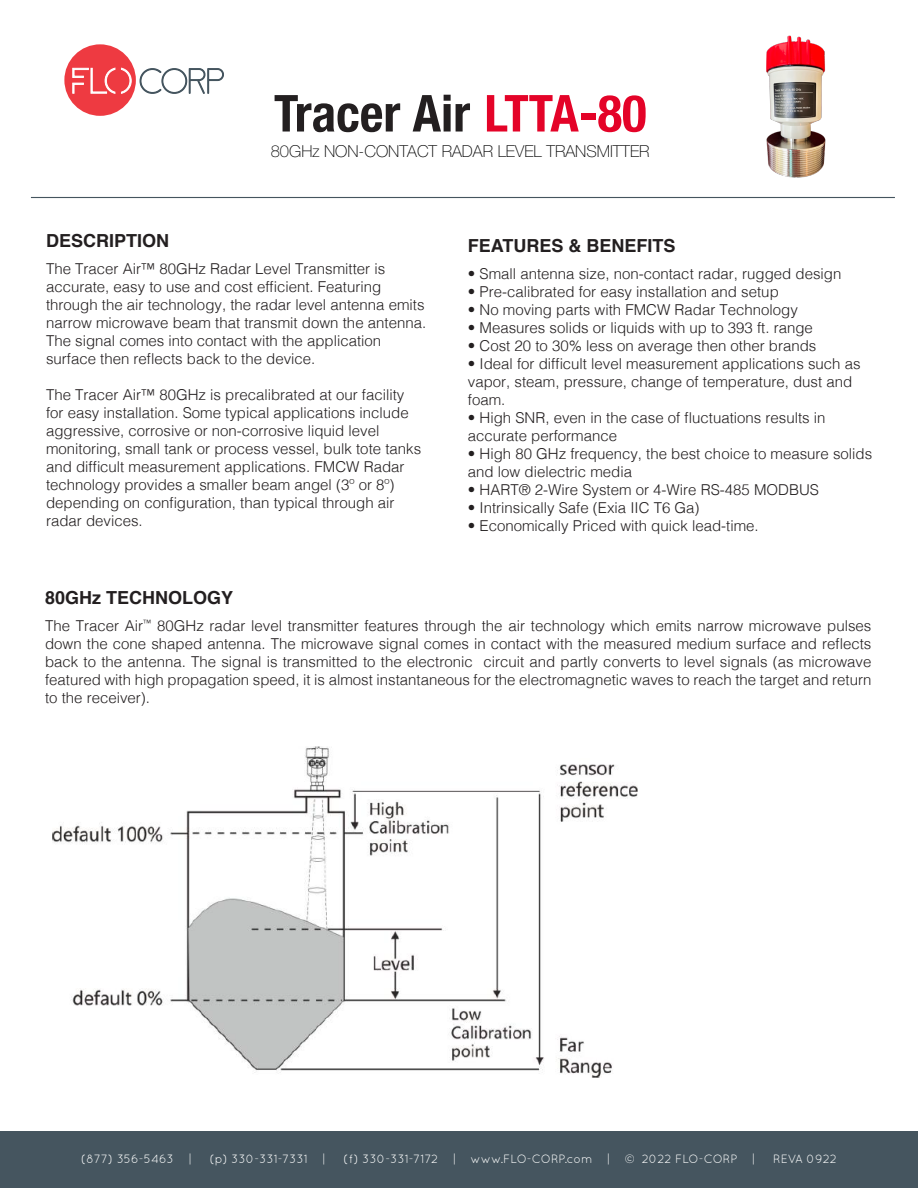
<style>
.page{position:relative;width:918px;height:1188px;background:#fff}
.page>*{position:absolute;margin:0;border:0;box-sizing:border-box;transform-origin:0 0}
.t1{font:700 condensed 51px "Helvetica Neue LT Std";color:#231f20}
.t2{font:700 18px "Helvetica";color:#231f20}
.t3{font:100 16.5px "Helvetica Neue LT Std";color:#000}
.t4{font:300 15px/18px "Helvetica";color:#231f20}
.t5{font:12px "Quicksand";color:#fff}
.s1{color:#e40328}
</style>
<div class="page">
<div style="left:0;top:1131px;width:918px;height:57px;background:#45555f"></div>
<div style="left:64px;top:44px;width:72px;height:72px;background:#ee3a41;border-radius:50%"></div>
<svg style="left:72px;top:67px;width:60px;height:27px"></svg>
<div style="left:115px;top:65px;width:6px;height:38px;background:#ee3a41"></div>
<svg style="left:140px;top:68px;width:84px;height:26px"></svg>
<hr style="left:31px;top:197px;width:864px;height:1px;background:#45555f">
<img style="left:766px;top:35px;width:60px;height:143px">
<img style="left:52px;top:746px;width:586px;height:332px">
<p class="t1" style="left:274px;top:83px;width:374px">Tracer Air <span class="s1">LTTA-80</span></p>
<p class="t3" style="left:271px;top:142px;width:380px">80GHz NON-CONTACT RADAR LEVEL TRANSMITTER</p>
<p class="t2" style="left:46px;top:226px;width:125px">DESCRIPTION</p>
<p class="t4" style="left:46px;top:259px;width:382px">The Tracer Air™ 80GHz Radar Level Transmitter is accurate, easy to use and cost efficient. Featuring through the air technology, the radar level antenna emits narrow microwave beam that transmit down the antenna.<br>The signal comes into contact with the application surface then reflects back to the device.</p>
<p class="t4" style="left:46px;top:385px;width:377px">The Tracer Air™ 80GHz is precalibrated at our facility for easy installation. Some typical applications include aggressive, corrosive or non-corrosive liquid level monitoring, small tank or process vessel, bulk tote tanks and difficult measurement applications. FMCW Radar technology provides a smaller beam angel (3º or 8º) depending on configuration, than typical through air radar devices.</p>
<p class="t2" style="left:468px;top:231px;width:209px">FEATURES &amp; BENEFITS</p>
<p class="t4" style="left:468px;top:263px;width:375px">• Small antenna size, non-contact radar, rugged design</p>
<p class="t4" style="left:468px;top:281px;width:312px">• Pre-calibrated for easy installation and setup</p>
<p class="t4" style="left:468px;top:299px;width:332px">• No moving parts with FMCW Radar Technology</p>
<p class="t4" style="left:468px;top:317px;width:347px">• Measures solids or liquids with up to 393 ft. range</p>
<p class="t4" style="left:468px;top:335px;width:350px">• Cost 20 to 30% less on average then other brands</p>
<p class="t4" style="left:468px;top:353px;width:394px">• Ideal for difficult level measurement applications such as</p>
<p class="t4" style="left:468px;top:371px;width:386px">vapor, steam, pressure, change of temperature, dust and</p>
<p class="t4" style="left:468px;top:389px;width:39px">foam.</p>
<p class="t4" style="left:468px;top:407px;width:359px">• High SNR, even in the case of fluctuations results in</p>
<p class="t4" style="left:468px;top:425px;width:151px">accurate performance</p>
<p class="t4" style="left:468px;top:443px;width:406px">• High 80 GHz frequency, the best choice to measure solids</p>
<p class="t4" style="left:468px;top:461px;width:166px">and low dielectric media</p>
<p class="t4" style="left:468px;top:479px;width:353px">• HART® 2-Wire System or 4-Wire RS-485 MODBUS</p>
<p class="t4" style="left:468px;top:497px;width:233px">• Intrinsically Safe (Exia IIC T6 Ga)</p>
<p class="t4" style="left:468px;top:515px;width:292px">• Economically Priced with quick lead-time.</p>
<p class="t2" style="left:45px;top:583px;width:190px">80GHz TECHNOLOGY</p>
<p class="t4" style="left:45px;top:616px;width:828px;text-align:justify">The Tracer Air<sup>™</sup> 80GHz radar level transmitter features through the air technology which emits narrow microwave pulses down the cone shaped antenna. The microwave signal comes in contact with the measured medium surface and reflects back to the antenna. The signal is transmitted to the electronic circuit and partly converts to level signals (as microwave featured with high propagation speed, it is almost instantaneous for the electromagnetic waves to reach the target and return to the receiver).</p>
<p class="t5" style="left:81px;top:1152px;width:112px">(877) 356-5463 |</p>
<p class="t5" style="left:210px;top:1152px;width:117px">(p) 330-331-7331 |</p>
<p class="t5" style="left:344px;top:1152px;width:413px">(f) 330-331-7172 | www.FLO-CORP.com | © 2022 FLO-CORP |</p>
<p class="t5" style="left:773px;top:1152px;width:65px">REVA 0922</p>
</div>
